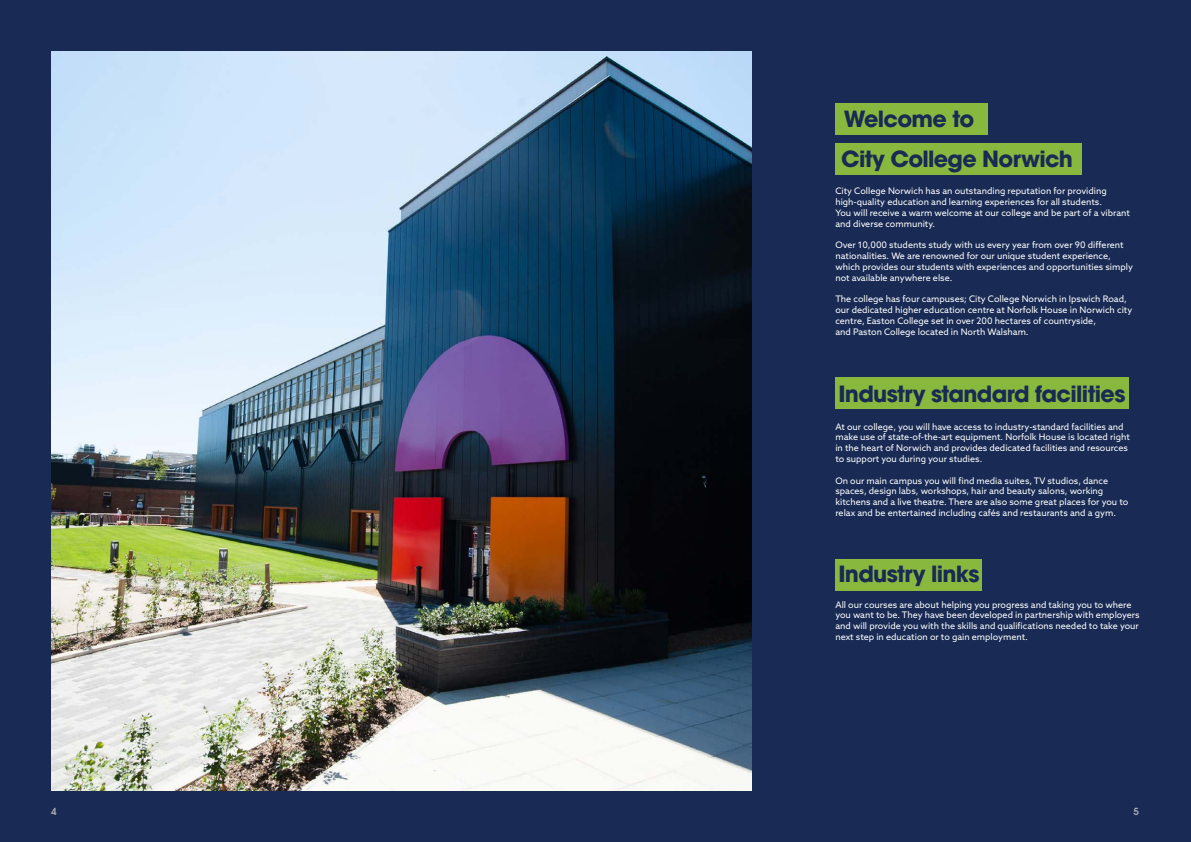
<style>
.page{position:relative;width:1191px;height:842px;background:#192b54}
.page>*{position:absolute;margin:0;border:0;box-sizing:border-box;transform-origin:0 0}
.t1{font:700 22.2px "ITC Avant Garde Pro";letter-spacing:-.03em;color:#192a54}
.t2{font:600 9.7px "ITC Avant Garde Std";color:#a8a9ad}
.t3{font:9px/10.8px "Azo Sans";color:#fff}
</style>
<div class="page">
<img style="left:51px;top:51px;width:700px;height:740px">
<div style="left:835px;top:143px;width:247px;height:31px;background:#89b83f"></div>
<div style="left:835px;top:378px;width:294px;height:31px;background:#89b83f"></div>
<div style="left:835px;top:559px;width:147px;height:31px;background:#89b83f"></div>
<div style="left:835px;top:103px;width:152px;height:31px;background:#89b83f"></div>
<p class="t1" style="left:844px;top:104px;width:132px">Welcome to</p>
<p class="t1" style="left:841px;top:144px;width:233px">City College Norwich</p>
<p class="t3" style="left:835px;top:186px;width:296px">City College Norwich has an outstanding reputation for providing high-quality education and learning experiences for all students.<br>You will receive a warm welcome at our college and be part of a vibrant and diverse community.</p>
<p class="t3" style="left:835px;top:240px;width:299px">Over 10,000 students study with us every year from over 90 different nationalities. We are renowned for our unique student experience, which provides our students with experiences and opportunities simply not available anywhere else.</p>
<p class="t3" style="left:835px;top:294px;width:298px">The college has four campuses; City College Norwich in Ipswich Road, our dedicated higher education centre at Norfolk House in Norwich city centre, Easton College set in over 200 hectares of countryside,<br>and Paston College located in North Walsham.</p>
<p class="t1" style="left:838px;top:379px;width:289px">Industry standard facilities</p>
<p class="t3" style="left:835px;top:421px;width:296px">At our college, you will have access to industry-standard facilities and make use of state-of-the-art equipment. Norfolk House is located right in the heart of Norwich and provides dedicated facilities and resources to support you during your studies.</p>
<p class="t3" style="left:835px;top:475px;width:294px">On our main campus you will find media suites, TV studios, dance spaces, design labs, workshops, hair and beauty salons, working kitchens and a live theatre. There are also some great places for you to relax and be entertained including cafés and restaurants and a gym.</p>
<p class="t1" style="left:838px;top:559px;width:143px">Industry links</p>
<p class="t3" style="left:835px;top:599px;width:306px">All our courses are about helping you progress and taking you to where you want to be. They have been developed in partnership with employers and will provide you with the skills and qualifications needed to take your next step in education or to gain employment.</p>
<p class="t2" style="left:51px;top:805px;width:7px">4</p>
<p class="t2" style="left:1133px;top:805px;width:7px">5</p>
</div>
